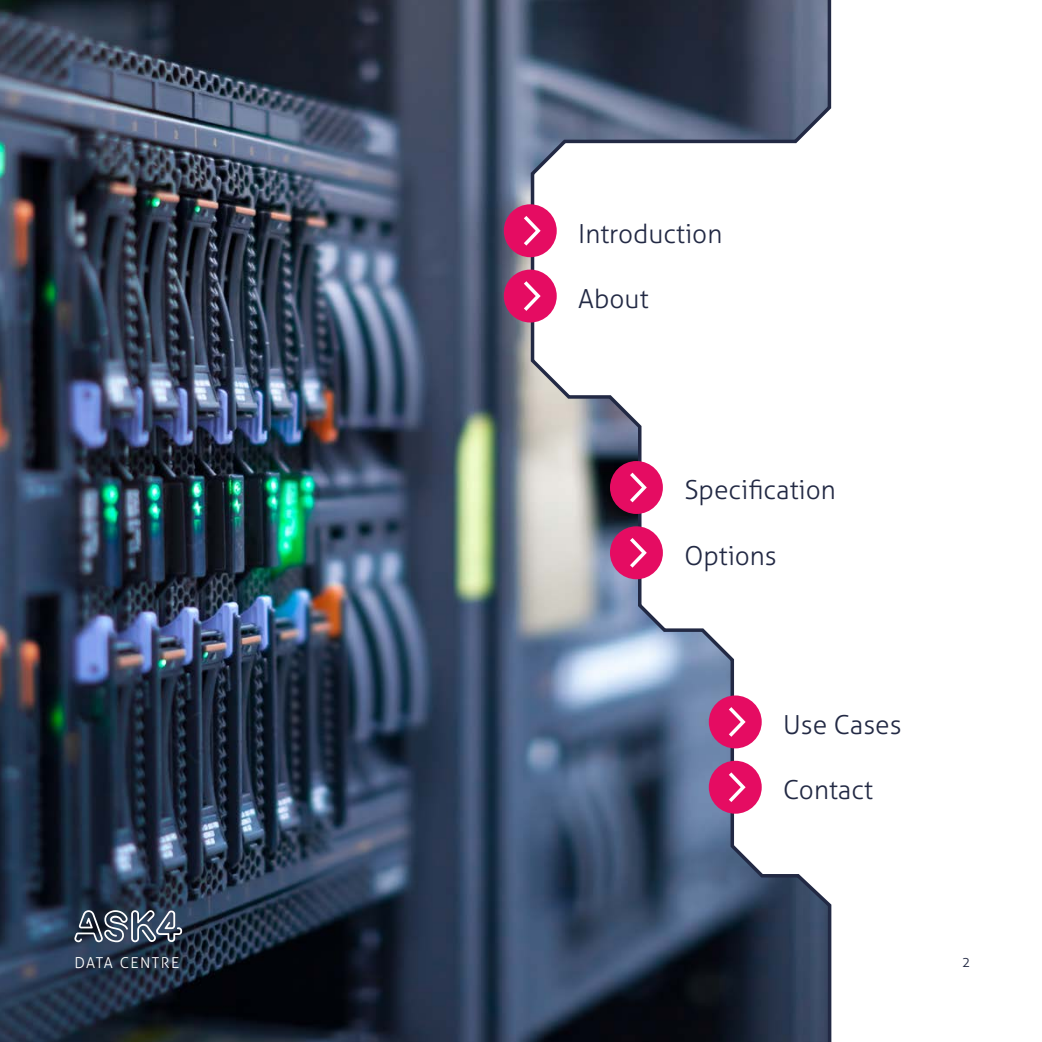
<style>
.page{position:relative;width:1042px;height:1042px;background:#fff}
.page>*{position:absolute;margin:0;border:0;box-sizing:border-box;transform-origin:0 0}
.t1{font:300 26.25px "Aller";color:#222944}
.t2{font:300 15.05px "Aller";letter-spacing:.1em;color:#fff}
.t3{font:300 14px "Aller";color:#222944}
</style>
<div class="page">
<img style="left:0;top:0;width:529px;height:1042px">
<svg style="left:529px;top:0;width:303px;height:1042px"></svg>
<svg style="left:74px;top:910px;width:108px;height:32px;background:#5d6a7a"></svg>
<div style="left:504px;top:204px;width:53px;height:53px;background:#e50c62;border-radius:50%"></div>
<svg style="left:524px;top:216px;width:17px;height:30px"></svg>
<div style="left:504px;top:270px;width:53px;height:52px;background:#e50c62;border-radius:50%"></div>
<svg style="left:524px;top:281px;width:17px;height:30px"></svg>
<div style="left:610px;top:461px;width:53px;height:53px;background:#e50c62;border-radius:50%"></div>
<svg style="left:630px;top:472px;width:17px;height:31px"></svg>
<div style="left:610px;top:526px;width:53px;height:53px;background:#e50c62;border-radius:50%"></div>
<svg style="left:630px;top:538px;width:17px;height:30px"></svg>
<div style="left:709px;top:695px;width:53px;height:53px;background:#e50c62;border-radius:50%"></div>
<svg style="left:729px;top:707px;width:17px;height:30px"></svg>
<div style="left:709px;top:761px;width:53px;height:53px;background:#e50c62;border-radius:50%"></div>
<svg style="left:729px;top:772px;width:17px;height:30px"></svg>
<p class="t1" style="left:578px;top:218px;width:146px">Introduction</p>
<p class="t1" style="left:578px;top:283px;width:72px">About</p>
<p class="t1" style="left:684px;top:474px;width:153px">Specification</p>
<p class="t1" style="left:684px;top:539px;width:94px">Options</p>
<p class="t1" style="left:783px;top:709px;width:120px">Use Cases</p>
<p class="t1" style="left:783px;top:774px;width:91px">Contact</p>
<p class="t2" style="left:74px;top:953px;width:106px">DATA CENTRE</p>
<p class="t3" style="left:962px;top:953px;width:10px">2</p>
</div>
